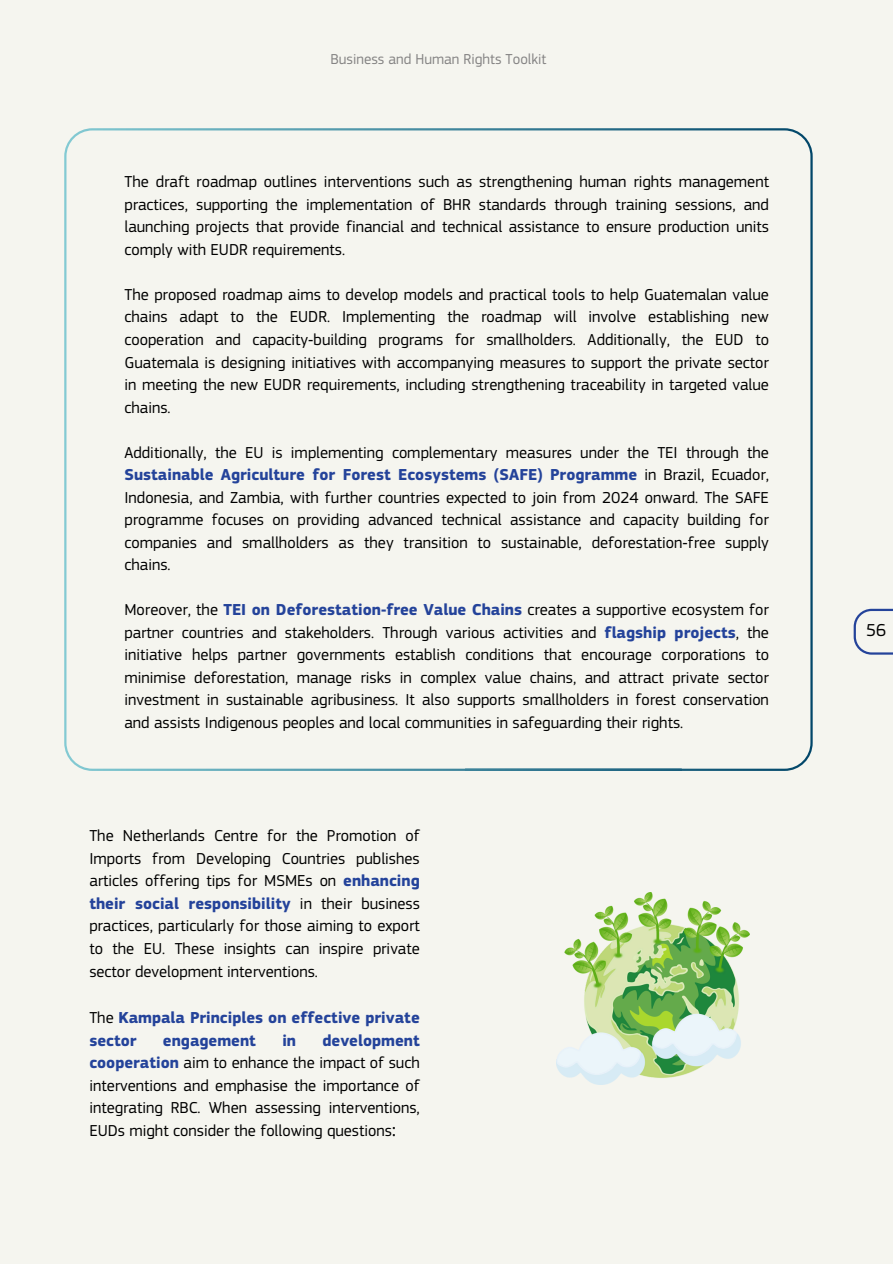
<style>
.page{position:relative;width:893px;height:1264px;background:#fff}
.page>*{position:absolute;margin:0;border:0;box-sizing:border-box;transform-origin:0 0}
.t1{font:18px "PF Square Sans Pro";color:#000}
.t2{font:16.5px/22.5px "PF Square Sans Pro";color:#000;text-align:justify}
.t3{font:700 16.5px/22.5px "PF Square Sans Pro";color:#24439a}
.t4{font:15px "PF Square Sans Pro";color:#858484}
.s1{font-family:"Noto Sans"}
.s2{font-weight:700;color:#24439a}
.s3{font-family:"Noto Sans";font-weight:700;color:#24439a}
.s4{font-weight:400;color:#000}
</style>
<div class="page">
<div style="left:0;top:0;width:892px;height:1263px;background:#f5f5ef"></div>
<svg style="left:853px;top:608px;width:39px;height:47px"></svg>
<img style="left:556px;top:892px;width:193px;height:192px">
<h1 class="t4" style="left:330px;top:53px;width:217px">Business and Human Rights Toolkit</h1>
<h1 class="t2" style="left:124px;top:172px;width:646px">The draft roadmap outlines interventions such as strengthening human rights management practices, supporting the implementation of BHR standards through training sessions, and launching projects that provide financial and technical assistance to ensure production units comply with EUDR requirements.</h1>
<p class="t2" style="left:124px;top:284px;width:646px">The proposed roadmap aims to develop models and practical tools to help Guatemalan value chains adapt to the EUDR. Implementing the roadmap will involve establishing new cooperation and capacity<span class="s1">-</span>building programs for smallholders. Additionally, the EUD to Guatemala is designing initiatives with accompanying measures to support the private sector in meeting the new EUDR requirements, including strengthening traceability in targeted value chains.</p>
<h1 class="t2" style="left:124px;top:442px;width:646px">Additionally, the EU is implementing complementary measures under the TEI through the <span class="s2">Sustainable Agriculture for Forest Ecosystems</span> <span class="s3">(</span><span class="s2">SAFE</span><span class="s3">)</span> <span class="s2">Programme</span> in Brazil, Ecuador, Indonesia, and Zambia, with further countries expected to join from 2024 onward. The SAFE programme focuses on providing advanced technical assistance and capacity building for companies and smallholders as they transition to sustainable, deforestation<span class="s1">-</span>free supply chains.</h1>
<h1 class="t2" style="left:124px;top:599px;width:646px">Moreover, the <span class="s2">TEI on Deforestation</span><span class="s3">-</span><span class="s2">free Value Chains</span> creates a supportive ecosystem for partner countries and stakeholders. Through various activities and <span class="s2">flagship projects</span>, the initiative helps partner governments establish conditions that encourage corporations to minimise deforestation, manage risks in complex value chains, and attract private sector investment in sustainable agribusiness. It also supports smallholders in forest conservation and assists Indigenous peoples and local communities in safeguarding their rights.</h1>
<p class="t2" style="left:89px;top:826px;width:332px">The Netherlands Centre for the Promotion of Imports from Developing Countries publishes articles offering tips for MSMEs on <span class="s2">enhancing their social responsibility</span> in their business practices, particularly for those aiming to export to the EU. These insights can inspire private sector development interventions.</p>
<p class="t3" style="left:89px;top:1007px;width:332px"><span class="s4">The</span> Kampala Principles on effective private sector</p>
<p class="t2" style="left:89px;top:1030px;width:332px;text-indent:233px"><span class="s2">development cooperation</span> aim to enhance the impact of such interventions and emphasise the importance of integrating RBC. When assessing interventions, EUDs might consider the following questions<span class="s1">:</span></p>
<p class="t3" style="left:163px;top:1030px;width:95px">engagement</p>
<p class="t3" style="left:282px;top:1030px;width:15px">in</p>
<h1 class="t1" style="left:866px;top:622px;width:22px">56</h1>
</div>
